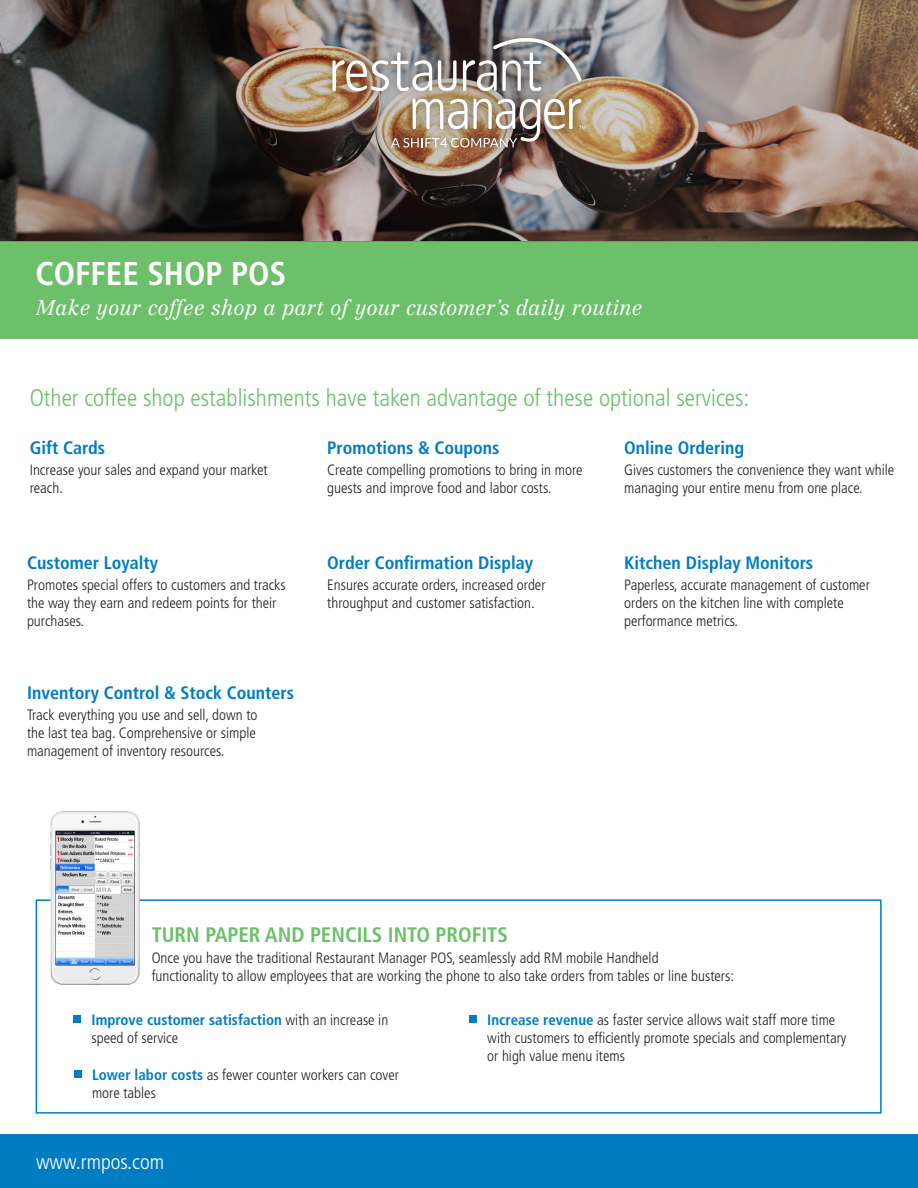
<style>
.page{position:relative;width:918px;height:1188px;background:#fff}
.page>*{position:absolute;margin:0;border:0;box-sizing:border-box;transform-origin:0 0}
.t1{font:700 condensed 33px "Frutiger";color:#fff}
.front_bullet_points{font:300 condensed 24px "Frutiger";color:#6bc069}
.sub_head{font:italic 300 21px "Centennial";color:#fff}
.t2{font:700 condensed 21px "Frutiger";color:#6bc069}
.t3{font:300 condensed 21px "Frutiger";color:#fff}
.chart_header{font:700 condensed 18px "Frutiger";color:#007cc2}
.chart_text{font:300 condensed 15px/18px "Frutiger";color:#231f20}
.tips_copy{font:300 condensed 15px/18px "Frutiger";color:#231f20}
.tips_copy-2{font:700 condensed 15px "Frutiger";color:#007cc2}
.s1{font-weight:300;color:#231f20}
.s2{font-weight:700;color:#007cc2}
</style>
<div class="page">
<div style="left:0;top:1134px;width:918px;height:54px;background:#007cc2"></div>
<div style="left:36px;top:899px;width:846px;height:215px;border:2px solid #007cc2"></div>
<img style="left:51px;top:812px;width:89px;height:172px">
<div style="left:74px;top:1016px;width:7px;height:7px;background:#007cc2"></div>
<div style="left:74px;top:1071px;width:7px;height:7px;background:#007cc2"></div>
<div style="left:469px;top:1016px;width:8px;height:7px;background:#007cc2"></div>
<div style="left:0;top:242px;width:918px;height:97px;background:#6bc069"></div>
<img style="left:0;top:0;width:918px;height:242px">
<div style="left:325px;top:30px;width:268px;height:126px;background:#231f20;opacity:.5"></div>
<svg style="left:438px;top:60px;width:19px;height:31px"></svg>
<img style="left:463px;top:38px;width:119px;height:53px">
<img style="left:332px;top:52px;width:100px;height:39px">
<img style="left:391px;top:99px;width:195px;height:48px">
<p class="t1" style="left:36px;top:254px;width:252px">COFFEE SHOP POS</p>
<p class="sub_head" style="left:36px;top:295px;width:608px">Make your coffee shop a part of your customer’s daily routine</p>
<p class="front_bullet_points" style="left:30px;top:384px;width:721px">Other coffee shop establishments have taken advantage of these optional services:</p>
<p class="chart_header" style="left:30px;top:437px;width:77px">Gift Cards</p>
<p class="chart_text" style="left:30px;top:461px;width:240px">Increase your sales and expand your market reach.</p>
<p class="chart_header" style="left:27px;top:552px;width:133px">Customer Loyalty</p>
<p class="chart_text" style="left:27px;top:576px;width:260px">Promotes special offers to customers and tracks the way they earn and redeem points for their purchases.</p>
<p class="chart_header" style="left:27px;top:682px;width:269px">Inventory Control &amp; Stock Counters</p>
<p class="chart_text" style="left:27px;top:706px;width:232px;text-align:justify">Track everything you use and sell, down to the last tea bag. Comprehensive or simple management of inventory resources.</p>
<p class="chart_header" style="left:327px;top:437px;width:174px">Promotions &amp; Coupons</p>
<p class="chart_text" style="left:327px;top:461px;width:257px">Create compelling promotions to bring in more guests and improve food and labor costs.</p>
<p class="chart_header" style="left:327px;top:552px;width:207px">Order Confirmation Display</p>
<p class="chart_text" style="left:327px;top:576px;width:220px">Ensures accurate orders, increased order throughput and customer satisfaction.</p>
<p class="chart_header" style="left:624px;top:437px;width:121px">Online Ordering</p>
<p class="chart_text" style="left:624px;top:461px;width:272px">Gives customers the convenience they want while managing your entire menu from one place.</p>
<p class="chart_header" style="left:624px;top:552px;width:190px">Kitchen Display Monitors</p>
<p class="chart_text" style="left:624px;top:576px;width:247px">Paperless, accurate management of customer orders on the kitchen line with complete performance metrics.</p>
<h3 class="t2" style="left:152px;top:922px;width:358px">TURN PAPER AND PENCILS INTO PROFITS</h3>
<p class="tips_copy" style="left:152px;top:949px;width:508px">Once you have the traditional Restaurant Manager POS, seamlessly add RM mobile Handheld</p>
<p class="tips_copy" style="left:152px;top:967px;width:584px">functionality to allow employees that are working the phone to also take orders from tables or line busters:</p>
<p class="tips_copy-2" style="left:92px;top:1011px;width:298px">Improve customer satisfaction <span class="s1">with an increase in</span></p>
<p class="tips_copy" style="left:92px;top:1029px;width:88px">speed of service</p>
<p class="tips_copy" style="left:92px;top:1066px;width:308px"><span class="s2">Lower labor costs</span> as fewer counter workers can cover</p>
<p class="tips_copy" style="left:92px;top:1084px;width:65px">more tables</p>
<p class="t3" style="left:36px;top:1149px;width:130px">www.rmpos.com</p>
<p class="tips_copy" style="left:487px;top:1011px;width:361px"><span class="s2">Increase revenue</span> as faster service allows wait staff more time with customers to efficiently promote specials and complementary or high value menu items</p>
</div>
